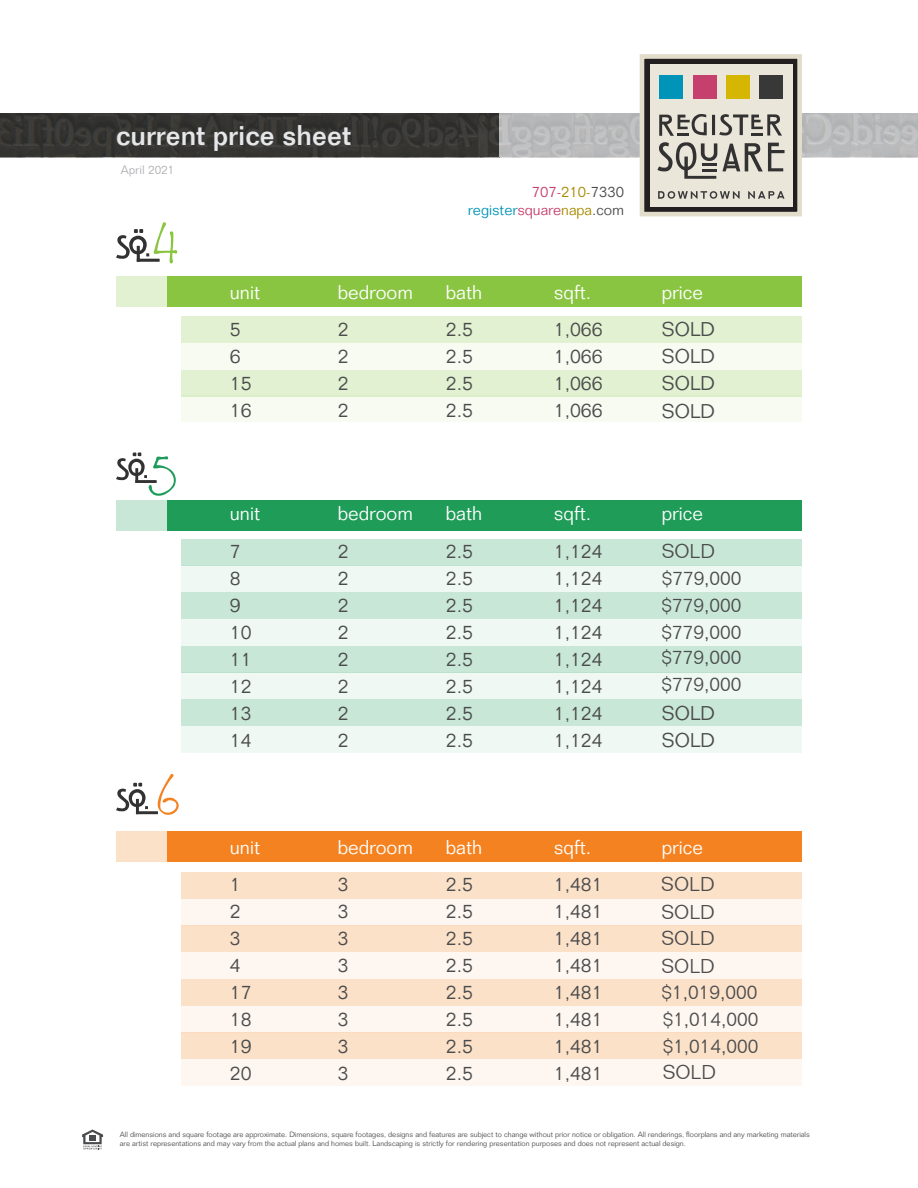
<style>
.page{position:relative;width:918px;height:1188px;background:#fff}
.page>*{position:absolute;margin:0;border:0;box-sizing:border-box;transform-origin:0 0}
.t1{font:500 27.9px "Folio";color:#e6e7e9}
.t2{font:300 19.5px "Folio";color:#4b4c4d}
.t3{font:300 19.5px/26.5px "Folio BT";color:#4b4c4d;text-align:justify}
.t4{font:300 19.5px "Folio";color:#fff}
.t5{font:300 19.5px "Folio BT";color:#4d4d4f}
.t6{font:300 15px/18px "Folio";color:#c5406c;text-align:right}
.t7{font:300 12px "Folio BT";color:#adaeb2}
.t8{font:300 7.5px/9px "Folio";color:#4b4c4d}
.s1{color:#a88b01}
.s2{color:#4b4c4d}
.s3{color:#0095b8}
</style>
<div class="page">
<img style="left:0;top:114px;width:500px;height:43px">
<div style="left:500px;top:114px;width:418px;height:43px;background:#b9babb"></div>
<div style="left:642px;top:56px;width:158px;height:158px;background:#231f20"></div>
<div style="left:640px;top:54px;width:162px;height:162px;border:5px solid #e2ddcb"></div>
<div style="left:650px;top:64px;width:143px;height:143px;background:#ebe6da"></div>
<div style="left:693px;top:75px;width:24px;height:24px;background:#c5406c"></div>
<div style="left:659px;top:75px;width:24px;height:24px;background:#0095b8"></div>
<div style="left:726px;top:75px;width:24px;height:24px;background:#d5b703"></div>
<div style="left:759px;top:75px;width:24px;height:24px;background:#383839"></div>
<svg style="left:658px;top:191px;width:127px;height:8px"></svg>
<svg style="left:659px;top:114px;width:123px;height:22px"></svg>
<svg style="left:657px;top:142px;width:128px;height:37px"></svg>
<svg style="left:82px;top:1130px;width:21px;height:20px"></svg>
<div style="left:167px;top:276px;width:635px;height:31px;background:#89c541"></div>
<div style="left:116px;top:276px;width:53px;height:31px;background:#e2f1d1"></div>
<div style="left:181px;top:316px;width:621px;height:27px;background:#e2f1d1"></div>
<div style="left:181px;top:343px;width:621px;height:27px;background:#f7fbf2"></div>
<div style="left:181px;top:395px;width:621px;height:27px;background:#f7fbf2"></div>
<div style="left:181px;top:370px;width:621px;height:26px;background:#e2f1d1"></div>
<div style="left:181px;top:872px;width:621px;height:27px;background:#fce1c9"></div>
<div style="left:181px;top:1032px;width:621px;height:27px;background:#fce1c9"></div>
<div style="left:181px;top:899px;width:621px;height:26px;background:#fef6f0"></div>
<div style="left:181px;top:1059px;width:621px;height:27px;background:#fef6f0"></div>
<div style="left:181px;top:952px;width:621px;height:27px;background:#fef6f0"></div>
<div style="left:181px;top:1006px;width:621px;height:26px;background:#fef6f0"></div>
<div style="left:181px;top:925px;width:621px;height:27px;background:#fce1c9"></div>
<div style="left:181px;top:979px;width:621px;height:27px;background:#fce1c9"></div>
<div style="left:167px;top:831px;width:635px;height:31px;background:#f58220"></div>
<div style="left:116px;top:831px;width:53px;height:31px;background:#fce1c9"></div>
<div style="left:181px;top:539px;width:621px;height:27px;background:#c9e7d7"></div>
<div style="left:181px;top:699px;width:621px;height:27px;background:#c9e7d7"></div>
<div style="left:181px;top:566px;width:621px;height:26px;background:#f0f8f3"></div>
<div style="left:181px;top:619px;width:621px;height:27px;background:#f0f8f3"></div>
<div style="left:181px;top:673px;width:621px;height:26px;background:#f0f8f3"></div>
<div style="left:181px;top:726px;width:621px;height:27px;background:#f0f8f3"></div>
<div style="left:181px;top:592px;width:621px;height:27px;background:#c9e7d7"></div>
<div style="left:181px;top:646px;width:621px;height:27px;background:#c9e7d7"></div>
<div style="left:167px;top:500px;width:635px;height:31px;background:#1e9c58"></div>
<div style="left:117px;top:500px;width:53px;height:31px;background:#c9e7d7"></div>
<svg style="left:116px;top:229px;width:44px;height:33px"></svg>
<svg style="left:116px;top:452px;width:41px;height:31px"></svg>
<svg style="left:116px;top:782px;width:42px;height:33px"></svg>
<h1 class="t1" style="left:116px;top:118px;width:236px">current price sheet</h1>
<h3 class="t7" style="left:121px;top:163px;width:55px">April 2021</h3>
<h3 class="t6" style="left:468px;top:183px;width:158px">707-<span class="s1">210-</span><span class="s2">7330 </span><span class="s3">register</span>square<span class="s1">napa</span><span class="s2">.com</span></h3>
<p class="t4" style="left:230px;top:280px;width:32px">unit</p>
<p class="t4" style="left:338px;top:280px;width:77px">bedroom</p>
<p class="t4" style="left:446px;top:280px;width:38px">bath</p>
<p class="t4" style="left:554px;top:280px;width:39px">sqft.</p>
<p class="t4" style="left:662px;top:280px;width:43px">price</p>
<p class="t2" style="left:230px;top:318px;width:12px">5</p>
<p class="t2" style="left:338px;top:318px;width:12px">2</p>
<p class="t2" style="left:446px;top:318px;width:29px">2.5</p>
<p class="t2" style="left:554px;top:318px;width:50px">1,066</p>
<p class="t2" style="left:662px;top:318px;width:55px">SOLD</p>
<p class="t2" style="left:230px;top:345px;width:12px">6</p>
<p class="t2" style="left:338px;top:345px;width:12px">2</p>
<p class="t2" style="left:446px;top:345px;width:29px">2.5</p>
<p class="t2" style="left:554px;top:345px;width:50px">1,066</p>
<p class="t2" style="left:662px;top:345px;width:55px">SOLD</p>
<p class="t2" style="left:230px;top:372px;width:23px">15</p>
<p class="t2" style="left:338px;top:372px;width:12px">2</p>
<p class="t2" style="left:446px;top:372px;width:29px">2.5</p>
<p class="t2" style="left:554px;top:372px;width:50px">1,066</p>
<p class="t2" style="left:662px;top:372px;width:55px">SOLD</p>
<p class="t2" style="left:230px;top:399px;width:23px">16</p>
<p class="t2" style="left:338px;top:399px;width:12px">2</p>
<p class="t2" style="left:446px;top:399px;width:29px">2.5</p>
<p class="t2" style="left:554px;top:399px;width:50px">1,066</p>
<h2 class="t2" style="left:662px;top:400px;width:55px">SOLD</h2>
<p class="t4" style="left:230px;top:502px;width:32px">unit</p>
<p class="t4" style="left:338px;top:502px;width:77px">bedroom</p>
<p class="t4" style="left:446px;top:502px;width:38px">bath</p>
<p class="t4" style="left:554px;top:502px;width:39px">sqft.</p>
<p class="t4" style="left:662px;top:502px;width:43px">price</p>
<p class="t2" style="left:230px;top:539px;width:12px">7</p>
<p class="t2" style="left:338px;top:539px;width:12px">2</p>
<p class="t2" style="left:446px;top:539px;width:29px">2.5</p>
<p class="t2" style="left:554px;top:539px;width:50px">1,124</p>
<p class="t2" style="left:230px;top:566px;width:12px">8</p>
<p class="t2" style="left:338px;top:566px;width:12px">2</p>
<p class="t2" style="left:446px;top:566px;width:29px">2.5</p>
<p class="t2" style="left:554px;top:566px;width:50px">1,124</p>
<p class="t3" style="left:662px;top:565px;width:81px">$779,000</p>
<p class="t2" style="left:230px;top:593px;width:12px">9</p>
<p class="t2" style="left:338px;top:593px;width:12px">2</p>
<p class="t2" style="left:446px;top:593px;width:29px">2.5</p>
<p class="t2" style="left:554px;top:593px;width:50px">1,124</p>
<p class="t3" style="left:662px;top:592px;width:81px">$779,000</p>
<p class="t2" style="left:230px;top:620px;width:23px">10</p>
<p class="t2" style="left:338px;top:620px;width:12px">2</p>
<p class="t2" style="left:446px;top:620px;width:29px">2.5</p>
<p class="t2" style="left:554px;top:620px;width:50px">1,124</p>
<p class="t3" style="left:662px;top:619px;width:81px">$779,000</p>
<p class="t2" style="left:230px;top:647px;width:23px">11</p>
<p class="t2" style="left:338px;top:647px;width:12px">2</p>
<p class="t2" style="left:446px;top:647px;width:29px">2.5</p>
<p class="t2" style="left:554px;top:647px;width:50px">1,124</p>
<p class="t3" style="left:662px;top:644px;width:81px">$779,000</p>
<p class="t2" style="left:230px;top:674px;width:23px">12</p>
<p class="t2" style="left:338px;top:674px;width:12px">2</p>
<p class="t2" style="left:446px;top:674px;width:29px">2.5</p>
<p class="t2" style="left:554px;top:674px;width:50px">1,124</p>
<h2 class="t3" style="left:662px;top:538px;width:55px">SOLD</h2>
<h2 class="t3" style="left:662px;top:671px;width:81px">$779,000</h2>
<p class="t2" style="left:230px;top:701px;width:23px">13</p>
<p class="t2" style="left:338px;top:701px;width:12px">2</p>
<p class="t2" style="left:446px;top:701px;width:29px">2.5</p>
<p class="t2" style="left:554px;top:701px;width:50px">1,124</p>
<p class="t2" style="left:662px;top:701px;width:55px">SOLD</p>
<p class="t2" style="left:230px;top:728px;width:23px">14</p>
<p class="t2" style="left:338px;top:728px;width:12px">2</p>
<p class="t2" style="left:446px;top:728px;width:29px">2.5</p>
<p class="t2" style="left:554px;top:728px;width:50px">1,124</p>
<p class="t2" style="left:662px;top:728px;width:55px">SOLD</p>
<p class="t4" style="left:230px;top:835px;width:32px">unit</p>
<p class="t4" style="left:338px;top:835px;width:77px">bedroom</p>
<p class="t4" style="left:446px;top:835px;width:38px">bath</p>
<p class="t4" style="left:554px;top:835px;width:39px">sqft.</p>
<p class="t4" style="left:662px;top:835px;width:43px">price</p>
<p class="t2" style="left:230px;top:873px;width:12px">1</p>
<p class="t2" style="left:338px;top:873px;width:12px">3</p>
<p class="t2" style="left:446px;top:873px;width:29px">2.5</p>
<p class="t2" style="left:554px;top:873px;width:50px">1,481</p>
<p class="t3" style="left:661px;top:871px;width:55px">SOLD</p>
<p class="t2" style="left:230px;top:900px;width:12px">2</p>
<p class="t2" style="left:338px;top:900px;width:12px">3</p>
<p class="t2" style="left:446px;top:900px;width:29px">2.5</p>
<p class="t2" style="left:554px;top:900px;width:50px">1,481</p>
<p class="t2" style="left:230px;top:927px;width:12px">3</p>
<p class="t2" style="left:338px;top:927px;width:12px">3</p>
<p class="t2" style="left:446px;top:927px;width:29px">2.5</p>
<p class="t2" style="left:554px;top:927px;width:50px">1,481</p>
<p class="t2" style="left:230px;top:954px;width:12px">4</p>
<p class="t2" style="left:338px;top:954px;width:12px">3</p>
<p class="t2" style="left:446px;top:954px;width:29px">2.5</p>
<p class="t2" style="left:554px;top:954px;width:50px">1,481</p>
<p class="t2" style="left:230px;top:981px;width:23px">17</p>
<p class="t2" style="left:338px;top:981px;width:12px">3</p>
<p class="t2" style="left:446px;top:981px;width:29px">2.5</p>
<p class="t2" style="left:554px;top:981px;width:50px">1,481</p>
<p class="t2" style="left:230px;top:1008px;width:23px">18</p>
<p class="t2" style="left:338px;top:1008px;width:12px">3</p>
<p class="t2" style="left:446px;top:1008px;width:29px">2.5</p>
<p class="t2" style="left:554px;top:1008px;width:50px">1,481</p>
<p class="t2" style="left:230px;top:1035px;width:23px">19</p>
<p class="t2" style="left:338px;top:1035px;width:12px">3</p>
<p class="t2" style="left:446px;top:1035px;width:29px">2.5</p>
<p class="t2" style="left:554px;top:1035px;width:50px">1,481</p>
<p class="t2" style="left:230px;top:1062px;width:23px">20</p>
<p class="t2" style="left:338px;top:1062px;width:12px">3</p>
<p class="t2" style="left:446px;top:1062px;width:29px">2.5</p>
<p class="t2" style="left:554px;top:1062px;width:50px">1,481</p>
<h2 class="t3" style="left:662px;top:898px;width:55px">SOLD</h2>
<p class="t3" style="left:662px;top:925px;width:55px">SOLD</p>
<h2 class="t5" style="left:662px;top:954px;width:55px">SOLD</h2>
<h2 class="t3" style="left:663px;top:1006px;width:97px">$1,014,000 $1,014,000<br>SOLD</h2>
<h2 class="t3" style="left:662px;top:979px;width:97px">$1,019,000</h2>
<p class="t8" style="left:120px;top:1130px;width:692px">All dimensions and square footage are approximate. Dimensions, square footages, designs and features are subject to change without prior notice or obligation. All renderings, floorplans and any marketing materials are artist representations and may vary from the actual plans and homes built. Landscaping is strictly for rendering presentation purposes and does not represent actual design.</p>
</div>
